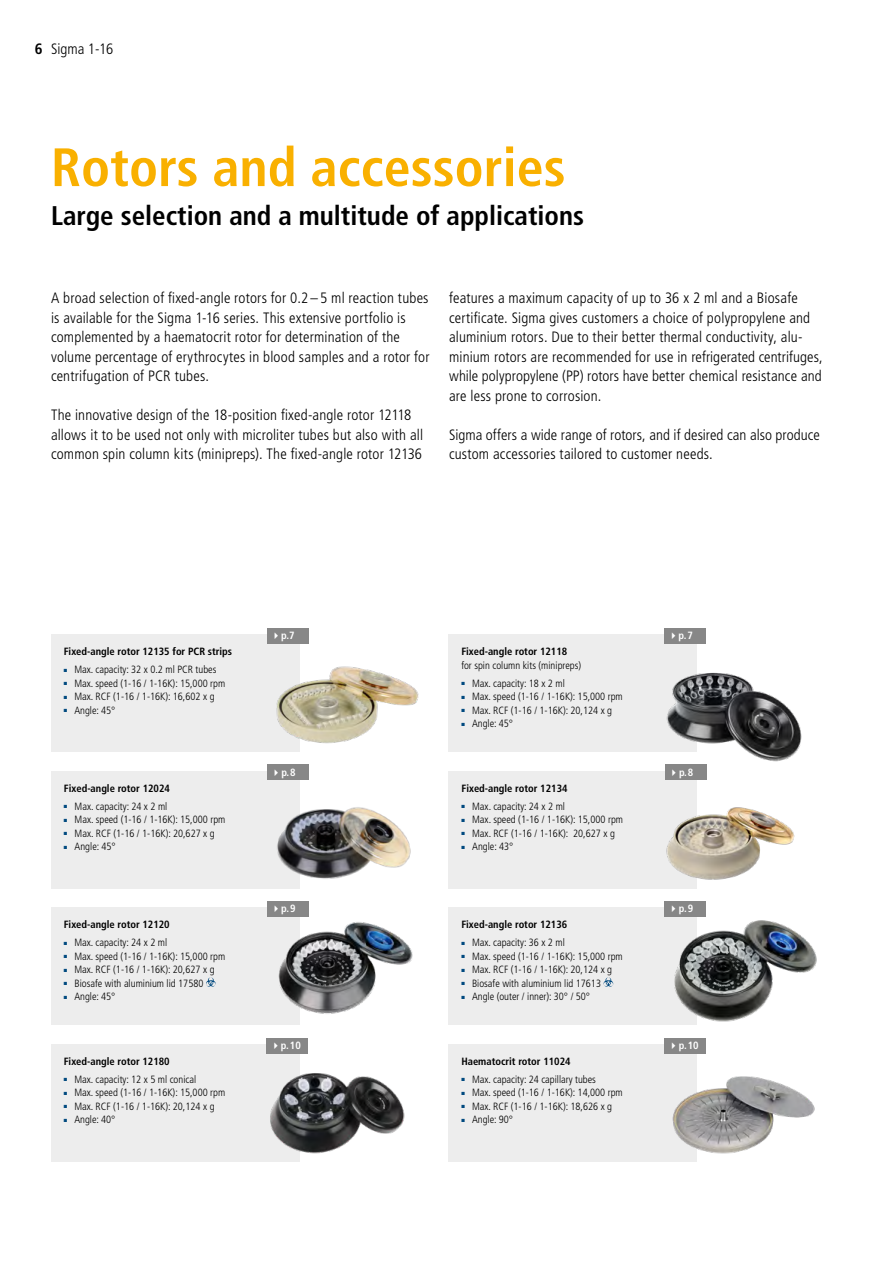
<style>
.page{position:relative;width:893px;height:1263px;background:#fff}
.page>*{position:absolute;margin:0;border:0;box-sizing:border-box;transform-origin:0 0}
.t1{font:700 condensed 54px "Frutiger LT Std";color:#f9b000}
.t2{font:700 condensed 27px "Frutiger LT Std";color:#000}
.t3{font:300 condensed 15px/19.5px "Frutiger LT Std";letter-spacing:.01em;color:#000}
.t4{font:700 condensed 15px "Frutiger LT Std";color:#000}
.t5{font:300 condensed 10.5px "Frutiger LT Std";color:#000}
.t6{font:700 condensed 10.5px "Frutiger LT Std";color:#000}
.t7{font:700 condensed 10.5px "Frutiger LT Std";color:#fff}
.s1{color:#00497f}
</style>
<div class="page">
<div style="left:449px;top:1044px;width:248px;height:117px;background:#ededed"></div>
<div style="left:51px;top:1044px;width:248px;height:117px;background:#ededed"></div>
<div style="left:51px;top:908px;width:248px;height:117px;background:#ededed"></div>
<svg style="left:206px;top:977px;width:10px;height:10px"></svg>
<div style="left:51px;top:771px;width:248px;height:117px;background:#ededed"></div>
<div style="left:449px;top:771px;width:248px;height:117px;background:#ededed"></div>
<div style="left:449px;top:635px;width:248px;height:117px;background:#ededed"></div>
<img style="left:666px;top:672px;width:136px;height:90px">
<img style="left:666px;top:807px;width:129px;height:73px">
<img style="left:277px;top:780px;width:134px;height:108px">
<img style="left:270px;top:1062px;width:135px;height:99px">
<div style="left:51px;top:635px;width:248px;height:117px;background:#ededed"></div>
<img style="left:276px;top:644px;width:143px;height:108px">
<img style="left:672px;top:1076px;width:143px;height:78px">
<div style="left:665px;top:764px;width:41px;height:16px;background:#878787"></div>
<div style="left:267px;top:1037px;width:41px;height:16px;background:#878787"></div>
<div style="left:664px;top:628px;width:42px;height:16px;background:#878787"></div>
<div style="left:267px;top:628px;width:42px;height:16px;background:#878787"></div>
<div style="left:267px;top:764px;width:42px;height:16px;background:#878787"></div>
<div style="left:267px;top:901px;width:42px;height:16px;background:#878787"></div>
<div style="left:664px;top:1038px;width:42px;height:15px;background:#878787"></div>
<div style="left:449px;top:908px;width:248px;height:117px;background:#ededed"></div>
<svg style="left:603px;top:977px;width:11px;height:10px"></svg>
<img style="left:674px;top:920px;width:143px;height:102px">
<div style="left:664px;top:901px;width:42px;height:16px;background:#878787"></div>
<img style="left:278px;top:917px;width:135px;height:108px">
<h3 class="t4" style="left:35px;top:40px;width:9px">6</h3>
<h3 class="t3" style="left:51px;top:39px;width:64px">Sigma 1-16</h3>
<h1 class="t1" style="left:51px;top:135px;width:516px">Rotors and accessories</h1>
<h2 class="t2" style="left:51px;top:200px;width:535px">Large selection and a multitude of applications</h2>
<p class="t3" style="left:51px;top:288px;width:380px">A broad selection of fixed-angle rotors for 0.2 – 5 ml reaction tubes is available for the Sigma 1-16 series. This extensive portfolio is complemented by a haematocrit rotor for determination of the volume percentage of erythrocytes in blood samples and a rotor for centrifugation of PCR tubes.</p>
<h3 class="t3" style="left:51px;top:405px;width:374px">The innovative design of the 18-position fixed-angle rotor 12118 allows it to be used not only with microliter tubes but also with all common spin column kits (minipreps). The fixed-angle rotor 12136</h3>
<p class="t3" style="left:449px;top:288px;width:375px">features a maximum capacity of up to 36 x 2 ml and a Biosafe certificate. Sigma gives customers a choice of polypropylene and aluminium rotors. Due to their better thermal conductivity, alu&shy;minium rotors are recommended for use in refrigerated centrifuges, while polypropylene (PP) rotors have better chemical resistance and are less prone to corrosion.</p>
<h3 class="t3" style="left:449px;top:425px;width:372px">Sigma offers a wide range of rotors, and if desired can also produce custom accessories tailored to customer needs.</h3>
<p class="t6" style="left:64px;top:645px;width:170px">Fixed-angle rotor 12135 for PCR strips</p>
<p class="t5" style="left:64px;top:663px;width:154px"><span class="s1">■</span> Max. capacity: 32 x 0.2 ml PCR tubes</p>
<p class="t5" style="left:64px;top:677px;width:163px"><span class="s1">■</span> Max. speed (1-16 / 1-16K): 15,000 rpm</p>
<p class="t5" style="left:64px;top:690px;width:152px"><span class="s1">■</span> Max. RCF (1-16 / 1-16K): 16,602 x g</p>
<p class="t5" style="left:64px;top:704px;width:53px"><span class="s1">■</span> Angle: 45°</p>
<p class="t6" style="left:64px;top:782px;width:107px">Fixed-angle rotor 12024</p>
<p class="t5" style="left:64px;top:800px;width:105px"><span class="s1">■</span> Max. capacity: 24 x 2 ml</p>
<p class="t5" style="left:64px;top:813px;width:163px"><span class="s1">■</span> Max. speed (1-16 / 1-16K): 15,000 rpm</p>
<p class="t5" style="left:64px;top:827px;width:152px"><span class="s1">■</span> Max. RCF (1-16 / 1-16K): 20,627 x g</p>
<p class="t5" style="left:64px;top:840px;width:53px"><span class="s1">■</span> Angle: 45°</p>
<p class="t6" style="left:64px;top:918px;width:107px">Fixed-angle rotor 12120</p>
<p class="t5" style="left:64px;top:936px;width:105px"><span class="s1">■</span> Max. capacity: 24 x 2 ml</p>
<p class="t5" style="left:64px;top:950px;width:163px"><span class="s1">■</span> Max. speed (1-16 / 1-16K): 15,000 rpm</p>
<p class="t5" style="left:64px;top:963px;width:152px"><span class="s1">■</span> Max. RCF (1-16 / 1-16K): 20,627 x g</p>
<p class="t5" style="left:64px;top:977px;width:141px"><span class="s1">■</span> Biosafe with aluminium lid 17580</p>
<p class="t5" style="left:64px;top:990px;width:53px"><span class="s1">■</span> Angle: 45°</p>
<p class="t6" style="left:64px;top:1055px;width:107px">Fixed-angle rotor 12180</p>
<p class="t5" style="left:64px;top:1073px;width:134px"><span class="s1">■</span> Max. capacity: 12 x 5 ml conical</p>
<p class="t5" style="left:64px;top:1087px;width:163px"><span class="s1">■</span> Max. speed (1-16 / 1-16K): 15,000 rpm</p>
<p class="t5" style="left:64px;top:1100px;width:152px"><span class="s1">■</span> Max. RCF (1-16 / 1-16K): 20,124 x g</p>
<p class="t5" style="left:64px;top:1114px;width:53px"><span class="s1">■</span> Angle: 40°</p>
<p class="t7" style="left:271px;top:629px;width:25px">✔p.7</p>
<p class="t7" style="left:668px;top:629px;width:26px">✔p.7</p>
<p class="t6" style="left:461px;top:645px;width:107px">Fixed-angle rotor 12118</p>
<p class="t5" style="left:461px;top:659px;width:121px">for spin column kits (minipreps)</p>
<p class="t5" style="left:461px;top:677px;width:105px"><span class="s1">■</span> Max. capacity: 18 x 2 ml</p>
<p class="t5" style="left:461px;top:690px;width:163px"><span class="s1">■</span> Max. speed (1-16 / 1-16K): 15,000 rpm</p>
<p class="t5" style="left:461px;top:704px;width:152px"><span class="s1">■</span> Max. RCF (1-16 / 1-16K): 20,124 x g</p>
<p class="t5" style="left:461px;top:717px;width:53px"><span class="s1">■</span> Angle: 45°</p>
<p class="t7" style="left:271px;top:766px;width:26px">✔p.8</p>
<p class="t7" style="left:668px;top:766px;width:26px">✔p.8</p>
<p class="t6" style="left:462px;top:782px;width:107px">Fixed-angle rotor 12134</p>
<p class="t5" style="left:462px;top:800px;width:105px"><span class="s1">■</span> Max. capacity: 24 x 2 ml</p>
<p class="t5" style="left:462px;top:813px;width:163px"><span class="s1">■</span> Max. speed (1-16 / 1-16K): 15,000 rpm</p>
<p class="t5" style="left:462px;top:827px;width:155px"><span class="s1">■</span> Max. RCF (1-16 / 1-16K): 20,627 x g</p>
<p class="t5" style="left:462px;top:840px;width:53px"><span class="s1">■</span> Angle: 43°</p>
<p class="t7" style="left:271px;top:902px;width:26px">✔p.9</p>
<p class="t7" style="left:668px;top:902px;width:26px">✔p.9</p>
<p class="t6" style="left:461px;top:918px;width:107px">Fixed-angle rotor 12136</p>
<p class="t5" style="left:461px;top:936px;width:105px"><span class="s1">■</span> Max. capacity: 36 x 2 ml</p>
<p class="t5" style="left:461px;top:950px;width:163px"><span class="s1">■</span> Max. speed (1-16 / 1-16K): 15,000 rpm</p>
<p class="t5" style="left:461px;top:963px;width:152px"><span class="s1">■</span> Max. RCF (1-16 / 1-16K): 20,124 x g</p>
<p class="t5" style="left:461px;top:977px;width:141px"><span class="s1">■</span> Biosafe with aluminium lid 17613</p>
<p class="t5" style="left:461px;top:990px;width:130px"><span class="s1">■</span> Angle (outer / inner): 30° / 50°</p>
<p class="t7" style="left:270px;top:1039px;width:32px">✔p.10</p>
<p class="t7" style="left:668px;top:1039px;width:32px">✔p.10</p>
<p class="t6" style="left:461px;top:1055px;width:111px">Haematocrit rotor 11024</p>
<p class="t5" style="left:461px;top:1073px;width:136px"><span class="s1">■</span> Max. capacity: 24 capillary tubes</p>
<p class="t5" style="left:461px;top:1087px;width:163px"><span class="s1">■</span> Max. speed (1-16 / 1-16K): 14,000 rpm</p>
<p class="t5" style="left:461px;top:1100px;width:152px"><span class="s1">■</span> Max. RCF (1-16 / 1-16K): 18,626 x g</p>
<p class="t5" style="left:461px;top:1114px;width:53px"><span class="s1">■</span> Angle: 90°</p>
</div>
